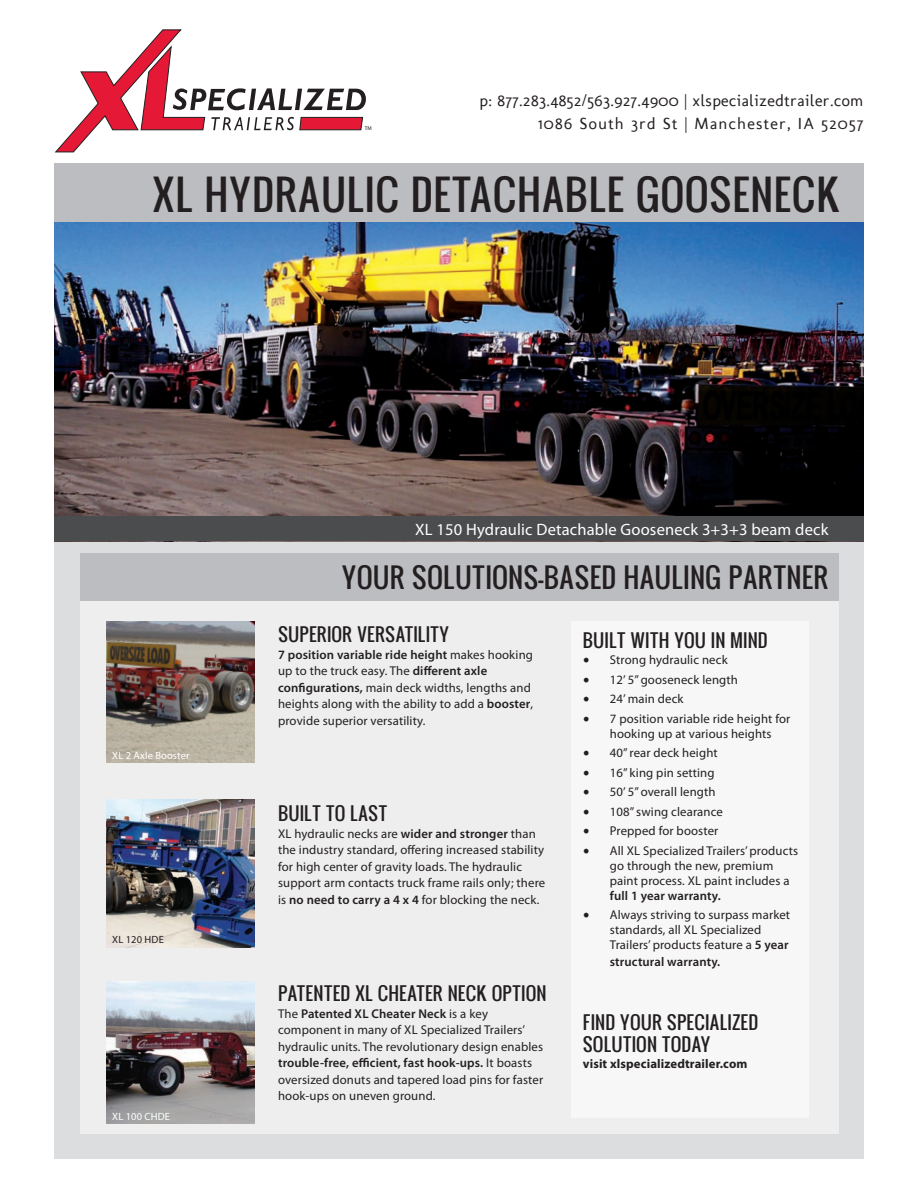
<style>
.page{position:relative;width:918px;height:1188px;background:#fff}
.page>*{position:absolute;margin:0;border:0;box-sizing:border-box;transform-origin:0 0}
.t1{font:40.5px "Oswald";letter-spacing:.01em;color:#231f20}
.t2{font:27px "Oswald";color:#231f20}
.t3{font:18px/21.6px "Oswald";color:#231f20}
.t4{font:16.5px "Molengo";letter-spacing:.025em;color:#231f20}
.t5{font:16.5px "Myriad Pro";letter-spacing:.01em;color:#fff}
.t6{font:16.5px "Molengo";letter-spacing:.075em;color:#231f20}
.t7{font:12.75px/16.5px "Myriad Pro";letter-spacing:.01em;color:#231f20}
.t8{font:700 12.75px "Myriad Pro";letter-spacing:.01em;color:#231f20}
.t9{font:600 12.75px "Myriad Pro";letter-spacing:.01em;color:#231f20}
.t10{font:10.5px "Myriad Pro";letter-spacing:.01em;color:#fff}
.t11{font:10.5px "Myriad Pro";letter-spacing:.01em;color:#231f20}
.t12{font:5.4px "Myriad Pro";color:#231f20}
.s1{font-weight:600}
.s2{font-family:"Minion Pro";font-size:18px}
</style>
<div class="page">
<div style="left:54px;top:167px;width:810px;height:992px;background:#dcdddf"></div>
<div style="left:80px;top:601px;width:759px;height:533px;background:#eeeeef"></div>
<div style="left:80px;top:554px;width:759px;height:47px;background:#bcbdc0"></div>
<div style="left:54px;top:164px;width:810px;height:58px;background:#bcbdc0"></div>
<div style="left:572px;top:621px;width:237px;height:496px;background:#f7f7f8"></div>
<img style="left:54px;top:222px;width:810px;height:294px">
<img style="left:107px;top:981px;width:148px;height:142px">
<div style="left:54px;top:516px;width:810px;height:25px;background:#4b4c4d"></div>
<img style="left:107px;top:621px;width:148px;height:142px">
<img style="left:107px;top:800px;width:148px;height:147px">
<svg style="left:54px;top:29px;width:312px;height:124px"></svg>
<p class="t12" style="left:365px;top:125px;width:9px">TM</p>
<p class="t4" style="left:480px;top:91px;width:386px">p: 877.283.4852/563.927.4900 | xlspecializedtrailer.com</p>
<p class="t6" style="left:538px;top:113px;width:327px">1086 South 3rd St | Manchester, IA 52057</p>
<p class="t1" style="left:152px;top:164px;width:690px">XL HYDRAULIC DETACHABLE GOOSENECK</p>
<p class="t5" style="left:415px;top:519px;width:415px">XL 150 Hydraulic Detachable Gooseneck 3+3+3 beam deck</p>
<p class="t10" style="left:112px;top:749px;width:79px">XL 2 Axle Booster</p>
<p class="t11" style="left:112px;top:933px;width:53px">XL 120 HDE</p>
<p class="t10" style="left:112px;top:1110px;width:59px">XL 100 CHDE</p>
<p class="t2" style="left:342px;top:557px;width:489px">YOUR SOLUTIONS-BASED HAULING PARTNER</p>
<p class="t3" style="left:278px;top:623px;width:173px">SUPERIOR VERSATILITY</p>
<p class="t7" style="left:278px;top:646px;width:257px"><span class="s1">7 position variable ride height</span> makes hooking up to the truck easy. The <span class="s1">different axle configurations,</span> main deck widths, lengths and heights along with the ability to add a <span class="s1">booster</span>, provide superior versatility.</p>
<p class="t3" style="left:278px;top:802px;width:111px">BUILT TO LAST</p>
<p class="t7" style="left:278px;top:825px;width:269px">XL hydraulic necks are <span class="s1">wider and stronger</span> than the industry standard, offering increased stability for high center of gravity loads. The hydraulic support arm contacts truck frame rails only; there is <span class="s1">no need to carry a 4 x 4</span> for blocking the neck.</p>
<p class="t3" style="left:278px;top:982px;width:270px">PATENTED XL CHEATER NECK OPTION</p>
<p class="t7" style="left:278px;top:1005px;width:267px">The <span class="s1">Patented XL Cheater Neck</span> is a key component in many of XL Specialized Trailers’ hydraulic units. The revolutionary design enables <span class="s1">trouble-free, efficient, fast hook-ups.</span> It boasts oversized donuts and tapered load pins for faster hook-ups on uneven ground.</p>
<p class="t3" style="left:583px;top:629px;width:186px">BUILT WITH YOU IN MIND</p>
<p class="t7" style="left:583px;top:652px;width:146px"><span class="s2">•</span> Strong hydraulic neck</p>
<p class="t7" style="left:583px;top:671px;width:157px"><span class="s2">•</span> 12’ 5” gooseneck length</p>
<p class="t7" style="left:583px;top:691px;width:102px"><span class="s2">•</span> 24’ main deck</p>
<p class="t7" style="left:610px;top:711px;width:182px;line-height:15px;text-indent:-27px"><span class="s2">•</span> 7 position variable ride height for hooking up at various heights</p>
<p class="t7" style="left:583px;top:745px;width:136px"><span class="s2">•</span> 40” rear deck height</p>
<p class="t7" style="left:583px;top:764px;width:133px"><span class="s2">•</span> 16” king pin setting</p>
<p class="t7" style="left:583px;top:784px;width:134px"><span class="s2">•</span> 50’ 5” overall length</p>
<p class="t7" style="left:583px;top:803px;width:142px"><span class="s2">•</span> 108” swing clearance</p>
<p class="t7" style="left:583px;top:823px;width:137px"><span class="s2">•</span> Prepped for booster</p>
<p class="t7" style="left:610px;top:843px;width:190px;line-height:15px;text-indent:-27px"><span class="s2">•</span> All XL Specialized Trailers’ products go through the new, premium paint process. XL paint includes a <span class="s1">full 1 year warranty.</span></p>
<p class="t7" style="left:610px;top:907px;width:182px;line-height:15px;text-indent:-27px"><span class="s2">•</span> Always striving to surpass market standards, all XL Specialized<br>Trailers’ products feature a <span class="s1">5 year</span></p>
<p class="t9" style="left:610px;top:953px;width:112px">structural warranty.</p>
<p class="t3" style="left:583px;top:1011px;width:177px">FIND YOUR SPECIALIZED<br>SOLUTION TODAY</p>
<p class="t8" style="left:583px;top:1056px;width:166px">visit xlspecializedtrailer.com</p>
</div>
